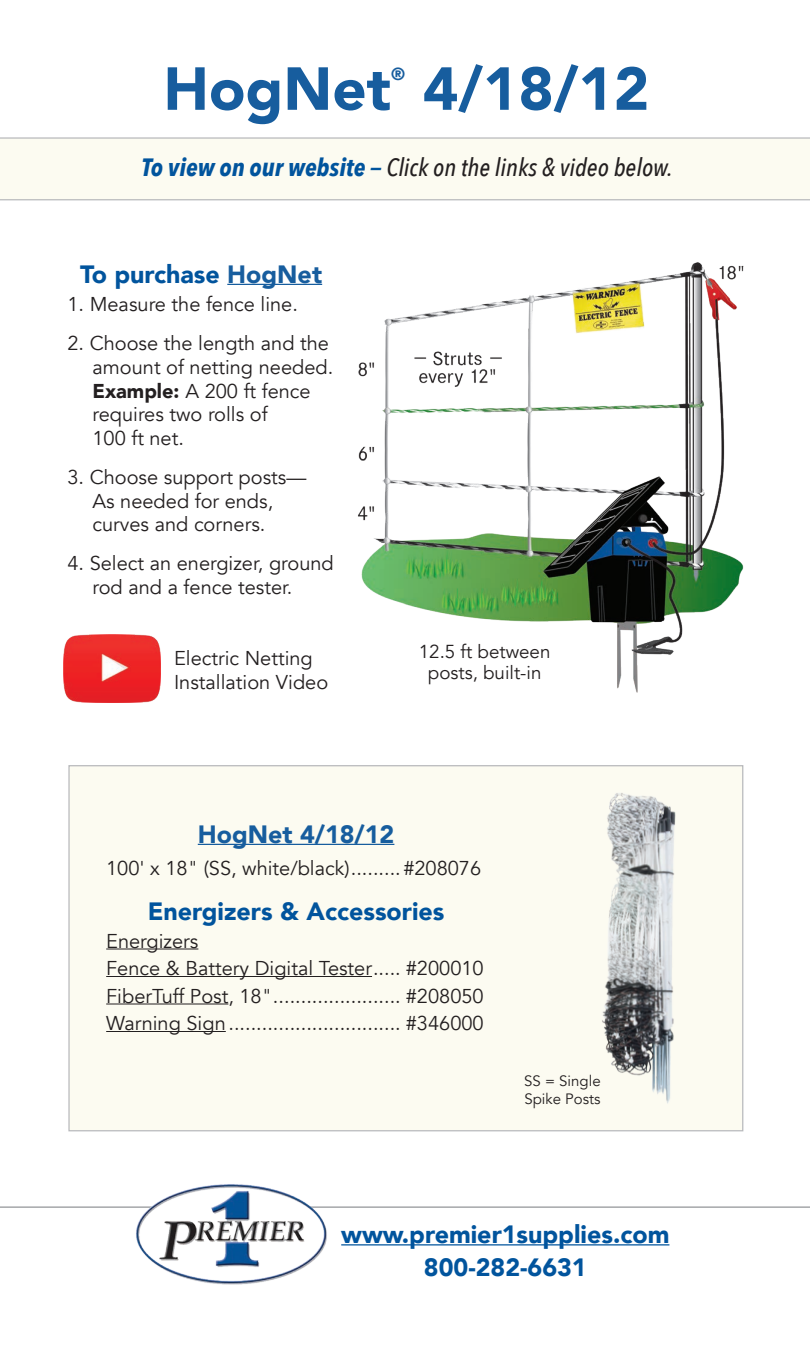
<style>
.page{position:relative;width:810px;height:1350px;background:#fff}
.page>*{position:absolute;margin:0;border:0;box-sizing:border-box;transform-origin:0 0}
.Headline{font:900 60px "Avenir";color:#175d9e}
.To_view_on_our_web{font:italic 500 25px "Avenir Next Condensed";color:#231f20}
.Subheads_products{font:900 25px "Avenir";color:#01549d}
.web_800{font:900 25px "Avenir";color:#01549d}
.Subheads_products-2{font:900 25px "Avenir";color:#175d9e}
.Body_Text{font:20px/23.8px "Avenir";color:#231f20}
.Price_Lines{font:20px "Avenir";color:#231f20}
.Body_Text-2{font:18.75px/21.2px "Avenir";color:#231f20;text-align:center}
.Headline-2{font:900 17.5px "Avenir";color:#175d9e}
.Post_Type{font:15px "Avenir";color:#231f20}
.s1{font-weight:700;color:#01549d}
.s2{color:#175d9e}
.s3{font-weight:900}
</style>
<div class="page">
<div style="left:68px;top:765px;width:675px;height:366px;background:#fcfbf1;border:1px solid #b8b9bc"></div>
<img style="left:602px;top:793px;width:74px;height:311px">
<hr style="left:198px;top:844px;width:196px;height:1px;background:#175d9e">
<hr style="left:106px;top:949px;width:92px;height:1px;background:#231f20">
<hr style="left:106px;top:976px;width:266px;height:1px;background:#231f20">
<hr style="left:106px;top:1004px;width:122px;height:1px;background:#231f20">
<hr style="left:106px;top:1031px;width:120px;height:1px;background:#231f20">
<hr style="left:227px;top:284px;width:95px;height:1px;background:#175d9e">
<img style="left:358px;top:262px;width:386px;height:431px">
<div style="left:0;top:137px;width:810px;height:63px;background:#fcfbf1"></div>
<img style="left:64px;top:634px;width:97px;height:69px">
<hr style="left:0;top:1206px;width:810px;height:2px;background:#939598">
<img style="left:129px;top:1184px;width:203px;height:101px">
<hr style="left:341px;top:1244px;width:328px;height:2px;background:#01549d">
<p class="Headline" style="left:163px;top:38px;width:229px">HogNet</p>
<p class="Headline-2" style="left:391px;top:59px;width:15px">®</p>
<p class="Headline" style="left:423px;top:38px;width:228px">4/18/12</p>
<p class="To_view_on_our_web" style="left:142px;top:152px;width:533px"><span class="s1">To view on our website —</span> Click on the links &amp; video below.</p>
<p class="Subheads_products" style="left:80px;top:252px;width:244px">To purchase <span class="s2">HogNet</span></p>
<p class="Body_Text" style="left:68px;top:293px;width:232px">1. Measure the fence line.</p>
<p class="Body_Text" style="left:68px;top:332px;width:267px;text-align:right">2. Choose the length and the amount of netting needed.</p>
<p class="Body_Text" style="left:92px;top:379px;width:220px"><span class="s3">Example:</span> A 200 ft fence requires two rolls of<br>100 ft net.</p>
<p class="Body_Text" style="left:92px;top:465px;width:215px;text-indent:-25px">3. Choose support posts—<br>As needed for ends, curves and corners.</p>
<p class="Body_Text" style="left:92px;top:552px;width:243px;text-indent:-25px">4. Select an energizer, ground rod and a fence tester.</p>
<p class="Body_Text" style="left:174px;top:647px;width:140px">Electric Netting</p>
<p class="Body_Text" style="left:174px;top:670px;width:156px">Installation Video</p>
<p class="Body_Text-2" style="left:419px;top:641px;width:133px">12.5 ft between posts, built-in</p>
<p class="Subheads_products-2" style="left:198px;top:812px;width:198px">HogNet 4/18/12</p>
<p class="Price_Lines" style="left:106px;top:856px;width:376px">100' x 18" (SS, white/black).........#208076</p>
<p class="Subheads_products" style="left:148px;top:890px;width:298px">Energizers &amp; Accessories</p>
<p class="Price_Lines" style="left:106px;top:929px;width:94px">Energizers</p>
<p class="Price_Lines" style="left:106px;top:956px;width:379px">Fence &amp; Battery Digital Tester..... #200010</p>
<p class="Price_Lines" style="left:106px;top:984px;width:379px">FiberTuff Post, 18"....................... #208050</p>
<p class="Price_Lines" style="left:106px;top:1011px;width:379px">Warning Sign............................... #346000</p>
<p class="Post_Type" style="left:524px;top:1072px;width:78px">SS = Single</p>
<p class="Post_Type" style="left:524px;top:1090px;width:78px">Spike Posts</p>
<p class="web_800" style="left:341px;top:1213px;width:330px">www.premier1supplies.com</p>
<p class="web_800" style="left:424px;top:1245px;width:164px">800-282-6631</p>
</div>
